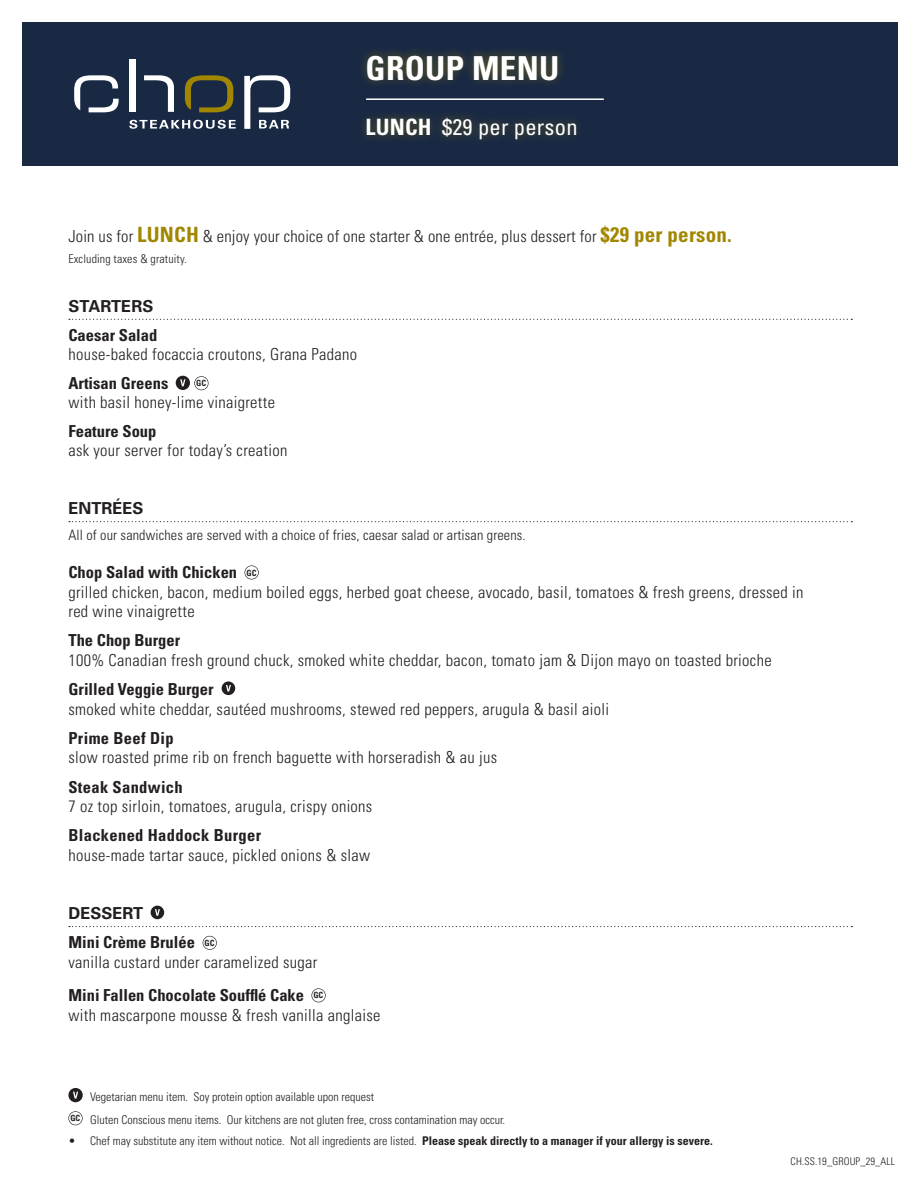
<style>
.page{position:relative;width:917px;height:1189px;background:#fff}
.page>*{position:absolute;margin:0;border:0;box-sizing:border-box;transform-origin:0 0}
.t1{font:700 condensed 33px "Univers";letter-spacing:.01em;color:#fff}
.t2{font:condensed 22.5px "Univers";letter-spacing:.01em;color:#fff}
.t3{font:300 condensed 16.5px/19.5px "Univers";letter-spacing:.02em;color:#231f20}
.t4{font:700 condensed 16.5px "Univers";color:#231f20}
.t5{font:700 16.5px "Univers";color:#231f20}
.t6{font:300 condensed 14.25px "Univers";letter-spacing:.01em;color:#231f20}
.t7{font:300 condensed 12px "Univers";color:#231f20}
.t8{font:300 condensed 10.5px "Univers";letter-spacing:.01em;color:#231f20}
.t9{font:700 condensed 8.55px "Univers";color:#231f20}
.s1{font-weight:700}
.s2{font-weight:700;font-size:21px;color:#a18701}
</style>
<div class="page">
<div style="left:22px;top:22px;width:875px;height:143px;background:#192944"></div>
<div style="left:130px;top:59px;width:6px;height:53px;background:#fff"></div>
<svg style="left:144px;top:75px;width:30px;height:37px"></svg>
<svg style="left:185px;top:75px;width:48px;height:37px"></svg>
<svg style="left:74px;top:75px;width:45px;height:37px"></svg>
<svg style="left:129px;top:120px;width:107px;height:9px"></svg>
<svg style="left:244px;top:75px;width:46px;height:54px"></svg>
<svg style="left:69px;top:319px;width:783px;height:1px"></svg>
<svg style="left:69px;top:521px;width:783px;height:1px"></svg>
<svg style="left:69px;top:926px;width:783px;height:1px"></svg>
<div style="left:176px;top:375px;width:14px;height:15px;background:#231f20;border-radius:50%"></div>
<svg style="left:180px;top:379px;width:5px;height:7px"></svg>
<svg style="left:194px;top:376px;width:14px;height:14px"></svg>
<svg style="left:244px;top:565px;width:15px;height:14px"></svg>
<div style="left:222px;top:681px;width:13px;height:14px;background:#231f20;border-radius:50%"></div>
<svg style="left:226px;top:685px;width:5px;height:6px"></svg>
<div style="left:151px;top:905px;width:13px;height:14px;background:#231f20;border-radius:50%"></div>
<svg style="left:155px;top:909px;width:5px;height:6px"></svg>
<svg style="left:203px;top:935px;width:14px;height:14px"></svg>
<svg style="left:311px;top:988px;width:15px;height:14px"></svg>
<div style="left:357px;top:46px;width:228px;height:102px;background:#a18701;opacity:.49"></div>
<hr style="left:366px;top:98px;width:238px;height:2px;background:#fff">
<svg style="left:68px;top:1087px;width:15px;height:15px"></svg>
<svg style="left:73px;top:1091px;width:5px;height:7px"></svg>
<svg style="left:68px;top:1111px;width:15px;height:14px"></svg>
<p class="t1" style="left:365px;top:47px;width:195px">GROUP MENU</p>
<p class="t2" style="left:365px;top:112px;width:213px"><span class="s1">LUNCH</span> $29 per person</p>
<p class="t3" style="left:68px;top:226px;width:665px">Join us for <span class="s2">LUNCH</span> &amp; enjoy your choice of one starter &amp; one entrée, plus dessert for <span class="s2">$29 per person.</span></p>
<p class="t7" style="left:68px;top:252px;width:120px">Excluding taxes &amp; gratuity.</p>
<p class="t5" style="left:68px;top:295px;width:86px">STARTERS</p>
<p class="t3" style="left:68px;top:325px;width:290px"><span class="s1">Caesar Salad<br></span>house-baked focaccia croutons, Grana Padano</p>
<p class="t4" style="left:68px;top:373px;width:101px">Artisan Greens</p>
<p class="t9" style="left:196px;top:378px;width:11px">GC</p>
<p class="t3" style="left:68px;top:392px;width:208px">with basil honey-lime vinaigrette</p>
<p class="t3" style="left:68px;top:421px;width:220px"><span class="s1">Feature Soup<br></span>ask your server for today’s creation</p>
<p class="t5" style="left:68px;top:498px;width:77px">ENTRÉES</p>
<p class="t6" style="left:68px;top:526px;width:459px">All of our sandwiches are served with a choice of fries, caesar salad or artisan greens.</p>
<p class="t4" style="left:68px;top:562px;width:170px">Chop Salad with Chicken</p>
<p class="t9" style="left:246px;top:567px;width:11px">GC</p>
<p class="t3" style="left:68px;top:582px;width:736px">grilled chicken, bacon, medium boiled eggs, herbed goat cheese, avocado, basil, tomatoes &amp; fresh greens, dressed in red wine vinaigrette</p>
<p class="t3" style="left:68px;top:630px;width:704px"><span class="s1">The Chop Burger<br></span>100% Canadian fresh ground chuck, smoked white cheddar, bacon, tomato jam &amp; Dijon mayo on toasted brioche</p>
<p class="t3" style="left:68px;top:679px;width:542px"><span class="s1">Grilled Veggie Burger<br></span>smoked white cheddar, sautéed mushrooms, stewed red peppers, arugula &amp; basil aioli</p>
<p class="t3" style="left:68px;top:728px;width:430px"><span class="s1">Prime Beef Dip<br></span>slow roasted prime rib on french baguette with horseradish &amp; au jus</p>
<p class="t3" style="left:68px;top:777px;width:305px"><span class="s1">Steak Sandwich<br></span>7 oz top sirloin, tomatoes, arugula, crispy onions</p>
<p class="t3" style="left:68px;top:825px;width:303px"><span class="s1">Blackened Haddock Burger<br></span>house-made tartar sauce, pickled onions &amp; slaw</p>
<p class="t5" style="left:68px;top:902px;width:76px">DESSERT</p>
<p class="t4" style="left:68px;top:932px;width:128px">Mini Crème Brulée</p>
<p class="t9" style="left:204px;top:937px;width:11px">GC</p>
<p class="t3" style="left:68px;top:952px;width:250px">vanilla custard under caramelized sugar</p>
<p class="t4" style="left:68px;top:984px;width:237px">Mini Fallen Chocolate Soufflé Cake</p>
<p class="t9" style="left:313px;top:990px;width:11px">GC</p>
<p class="t3" style="left:68px;top:1004px;width:314px">with mascarpone mousse &amp; fresh vanilla anglaise</p>
<p class="t7" style="left:90px;top:1089px;width:286px">Vegetarian menu item. Soy protein option available upon request</p>
<p class="t9" style="left:70px;top:1112px;width:11px">GC</p>
<p class="t7" style="left:90px;top:1112px;width:416px">Gluten Conscious menu items. Our kitchens are not gluten free, cross contamination may occur.</p>
<p class="t7" style="left:68px;top:1133px;width:646px">• Chef may substitute any item without notice. Not all ingredients are listed. <span class="s1">Please speak directly to a manager if your allergy is severe.</span></p>
<p class="t8" style="left:790px;top:1154px;width:106px">CH.SS.19_GROUP_29_ALL</p>
</div>
